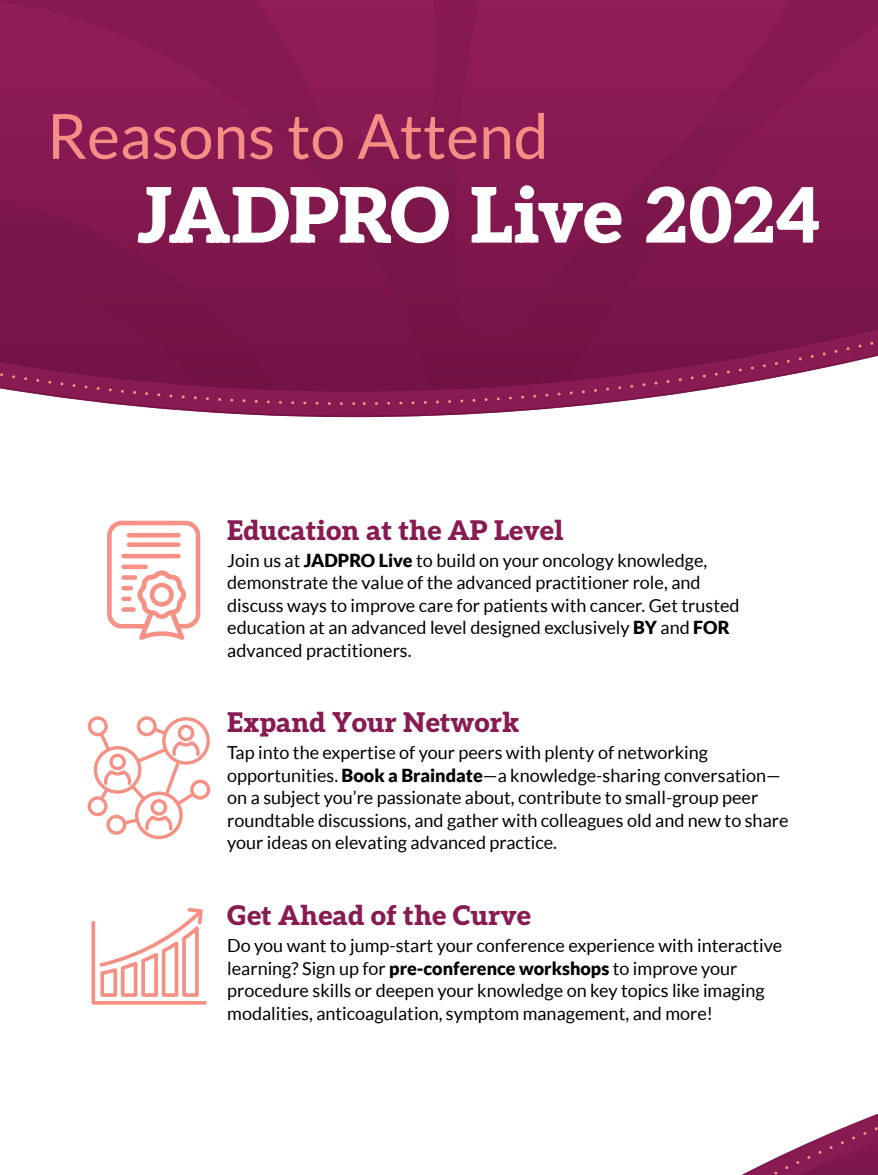
<style>
.page{position:relative;width:878px;height:1175px;background:#fff}
.page>*{position:absolute;margin:0;border:0;box-sizing:border-box;transform-origin:0 0}
.t1{font:900 76.05px "Aleo";letter-spacing:-.015em;color:#fff}
.t2{font:62.4px "Lato";color:#f58f85}
.t3{font:27px "Aleo";color:#871b52}
.t4{font:18px/22.5px "Lato";color:#000}
.s1{font-weight:900}
</style>
<div class="page">
<svg style="left:744px;top:1113px;width:134px;height:61px"></svg>
<svg style="left:134px;top:406px;width:443px;height:12px"></svg>
<svg style="left:0;top:0;width:878px;height:406px;background:#841d52"></svg>
<svg style="left:107px;top:521px;width:93px;height:119px"></svg>
<hr style="left:127px;top:533px;width:54px;height:4px;background:#f69186;border-radius:2px">
<div style="left:127px;top:542px;width:54px;height:5px;background:#f69186;border-radius:2px"></div>
<hr style="left:121px;top:554px;width:60px;height:4px;background:#f69186;border-radius:2px">
<div style="left:121px;top:564px;width:27px;height:5px;background:#f69186;border-radius:2px"></div>
<div style="left:121px;top:575px;width:16px;height:5px;background:#f69186;border-radius:2px"></div>
<hr style="left:121px;top:586px;width:12px;height:4px;background:#f69186;border-radius:2px">
<div style="left:121px;top:596px;width:11px;height:5px;background:#f69186;border-radius:2px"></div>
<div style="left:121px;top:607px;width:15px;height:5px;background:#f69186;border-radius:2px"></div>
<div style="left:162px;top:717px;width:48px;height:47px;border:3px solid #f59085;border-radius:50%"></div>
<div style="left:94px;top:746px;width:47px;height:47px;border:3px solid #f59085;border-radius:50%"></div>
<div style="left:88px;top:716px;width:20px;height:20px;border:3px solid #f59085;border-radius:50%"></div>
<div style="left:137px;top:716px;width:20px;height:20px;border:3px solid #f59085;border-radius:50%"></div>
<div style="left:88px;top:796px;width:20px;height:20px;border:3px solid #f59085;border-radius:50%"></div>
<div style="left:190px;top:779px;width:20px;height:20px;border:3px solid #f59085;border-radius:50%"></div>
<div style="left:178px;top:724px;width:16px;height:17px;border:3px solid #f59085;border-radius:50%"></div>
<svg style="left:97px;top:725px;width:105px;height:115px"></svg>
<div style="left:151px;top:799px;width:16px;height:16px;border:3px solid #f59085;border-radius:50%"></div>
<svg style="left:91px;top:908px;width:116px;height:97px"></svg>
<h2 class="t2" style="left:47px;top:101px;width:503px">Reasons to Attend</h2>
<h1 class="t1" style="left:138px;top:153px;width:683px">JADPRO Live 2024</h1>
<h3 class="t3" style="left:227px;top:509px;width:338px">Education at the AP Level</h3>
<p class="t4" style="left:227px;top:549px;width:514px">Join us at <span class="s1">JADPRO Live</span> to build on your oncology knowledge, demonstrate the value of the advanced practitioner role, and discuss ways to improve care for patients with cancer. Get trusted education at an advanced level designed exclusively <span class="s1">BY</span> and <span class="s1">FOR </span>advanced practitioners.</p>
<h3 class="t3" style="left:227px;top:701px;width:293px">Expand Your Network</h3>
<p class="t4" style="left:227px;top:741px;width:562px">Tap into the expertise of your peers with plenty of networking opportunities. <span class="s1">Book a Braindate</span>—a knowledge-sharing conversation— on a subject you’re passionate about, contribute to small-group peer roundtable discussions, and gather with colleagues old and new to share your ideas on elevating advanced practice.</p>
<h3 class="t3" style="left:227px;top:894px;width:305px">Get Ahead of the Curve</h3>
<p class="t4" style="left:227px;top:934px;width:556px">Do you want to jump-start your conference experience with interactive learning? Sign up for <span class="s1">pre-conference workshops</span> to improve your procedure skills or deepen your knowledge on key topics like imaging modalities, anticoagulation, symptom management, and more!</p>
</div>
